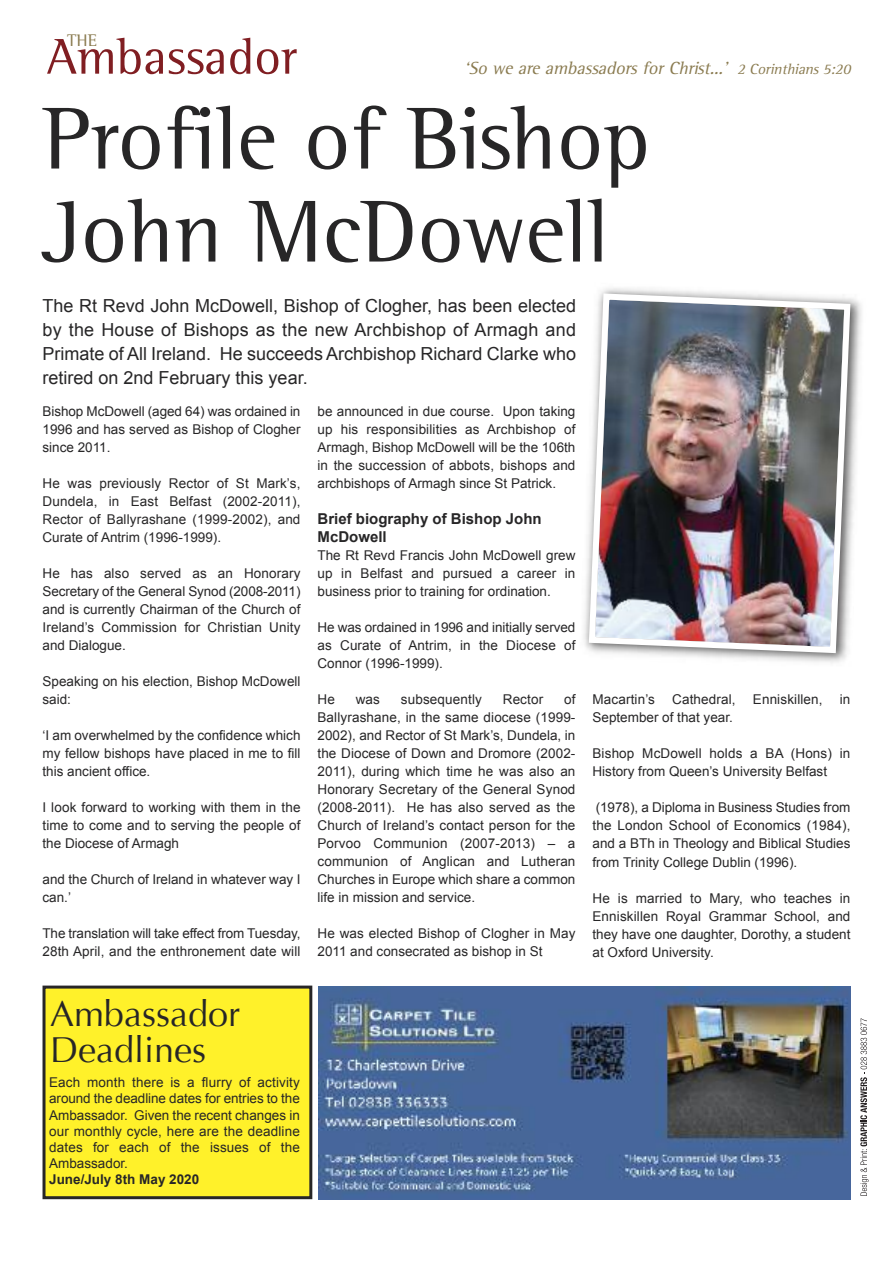
<style>
.page{position:relative;width:893px;height:1263px;background:#fff}
.page>*{position:absolute;margin:0;border:0;box-sizing:border-box;transform-origin:0 0}
.t1{font:90px/93px "Rotis Semi Serif";color:#272627}
.t2{font:51.45px "Rotis Semi Serif";color:#801e22}
.t3{font:36px/36px "Optima";color:#272627}
.t4{font:18px/24px "Arial";color:#272627;text-align:justify}
.t5{font:italic 18px "Rotis Semi Serif";color:#8a7b50}
.t6{font:17.25px "Rotis Semi Serif";color:#8a7b50}
.t7{font:700 15px/18px "Arial";color:#272627}
.t8{font:13.5px/18px "Arial";color:#272627;text-align:justify}
.t9{font:700 13.5px "Arial";color:#272627}
.s1{font-size:15px}
</style>
<div class="page">
<svg style="left:860px;top:1018px;width:9px;height:178px"></svg>
<img style="left:319px;top:986px;width:531px;height:213px">
<div style="left:44px;top:987px;width:267px;height:211px;background:#fff12a"></div>
<div style="left:43px;top:985px;width:269px;height:214px;border:3px solid #272627"></div>
<img style="left:584px;top:288px;width:278px;height:375px">
<img style="left:586px;top:290px;width:267px;height:366px">
<p class="t6" style="left:67px;top:34px;width:31px">THE</p>
<h2 class="t2" style="left:47px;top:39px;width:252px">Ambassador</h2>
<h3 class="t5" style="left:465px;top:62px;width:390px">‘So we are ambassadors for Christ...’ <span class="s1">2 Corinthians 5:20</span></h3>
<h1 class="t1" style="left:43px;top:101px;width:609px">Profile of Bishop<br>John McDowell</h1>
<h3 class="t4" style="left:43px;top:294px;width:535px">The Rt Revd John McDowell, Bishop of Clogher, has been elected by the House of Bishops as the new Archbishop of Armagh and Primate of All Ireland. He succeeds Archbishop Richard Clarke who retired on 2nd February this year.</h3>
<p class="t8" style="left:43px;top:403px;width:259px">Bishop McDowell (aged 64) was ordained in 1996 and has served as Bishop of Clogher since 2011.</p>
<p class="t8" style="left:43px;top:475px;width:259px">He was previously Rector of St Mark’s, Dundela, in East Belfast (2002-2011), Rector of Ballyrashane (1999-2002), and Curate of Antrim (1996-1999).</p>
<p class="t8" style="left:43px;top:565px;width:259px">He has also served as an Honorary Secretary of the General Synod (2008-2011) and is currently Chairman of the Church of Ireland’s Commission for Christian Unity and Dialogue.</p>
<p class="t8" style="left:43px;top:673px;width:259px">Speaking on his election, Bishop McDowell said:</p>
<p class="t8" style="left:43px;top:727px;width:259px">‘I am overwhelmed by the confidence which my fellow bishops have placed in me to fill this ancient office.</p>
<p class="t8" style="left:43px;top:799px;width:259px">I look forward to working with them in the time to come and to serving the people of the Diocese of Armagh</p>
<p class="t8" style="left:43px;top:871px;width:259px">and the Church of Ireland in whatever way I can.’</p>
<p class="t8" style="left:43px;top:925px;width:259px">The translation will take effect from Tuesday,<br>28th April, and the enthronement date will</p>
<h3 class="t3" style="left:50px;top:996px;width:192px">Ambassador<br>Deadlines</h3>
<p class="t8" style="left:49px;top:1074px;width:252px;line-height:16.2px">Each month there is a flurry of activity around the deadline dates for entries to the Ambassador. Given the recent changes in our monthly cycle, here are the deadline dates for each of the issues of the Ambassador.</p>
<p class="t9" style="left:49px;top:1172px;width:152px">June/July 8th may 2020</p>
<p class="t8" style="left:317px;top:403px;width:259px">be announced in due course. Upon taking up his responsibilities as Archbishop of Armagh, Bishop McDowell will be the 106th in the succession of abbots, bishops and archbishops of Armagh since St Patrick.</p>
<p class="t7" style="left:317px;top:510px;width:226px">Brief biography of Bishop John mcDowell</p>
<p class="t8" style="left:317px;top:547px;width:259px">The Rt Revd Francis John McDowell grew up in Belfast and pursued a career in business prior to training for ordination.</p>
<p class="t8" style="left:317px;top:619px;width:259px">He was ordained in 1996 and initially served as Curate of Antrim, in the Diocese of Connor (1996-1999).</p>
<p class="t8" style="left:317px;top:691px;width:19px">He</p>
<p class="t8" style="left:356px;top:691px;width:26px">was</p>
<p class="t8" style="left:401px;top:691px;width:83px">subsequently</p>
<p class="t8" style="left:503px;top:691px;width:42px">Rector</p>
<p class="t8" style="left:317px;top:691px;width:259px;text-indent:247px">of Ballyrashane, in the same diocese (1999- 2002), and Rector of St Mark’s, Dundela, in the Diocese of Down and Dromore (2002- 2011), during which time he was also an Honorary Secretary of the General Synod (2008-2011). He has also served as the Church of Ireland’s contact person for the Porvoo Communion (2007-2013) – a communion of Anglican and Lutheran Churches in Europe which share a common life in mission and service.</p>
<p class="t8" style="left:317px;top:925px;width:259px">He was elected Bishop of Clogher in May<br>2011 and consecrated as bishop in St</p>
<p class="t8" style="left:592px;top:691px;width:64px">Macartin’s</p>
<p class="t8" style="left:672px;top:691px;width:65px">Cathedral,</p>
<p class="t8" style="left:753px;top:691px;width:71px">Enniskillen,</p>
<p class="t8" style="left:840px;top:691px;width:12px">in</p>
<p class="t8" style="left:592px;top:709px;width:142px">September of that year.</p>
<p class="t8" style="left:592px;top:745px;width:259px">Bishop McDowell holds a BA (Hons) in<br>History from Queen’s University Belfast</p>
<p class="t8" style="left:592px;top:799px;width:259px">(1978), a Diploma in Business Studies from the London School of Economics (1984), and a BTh in Theology and Biblical Studies from Trinity College Dublin (1996).</p>
<p class="t8" style="left:592px;top:889px;width:259px">He is married to Mary, who teaches in Enniskillen Royal Grammar School, and they have one daughter, Dorothy, a student at Oxford University.</p>
</div>
